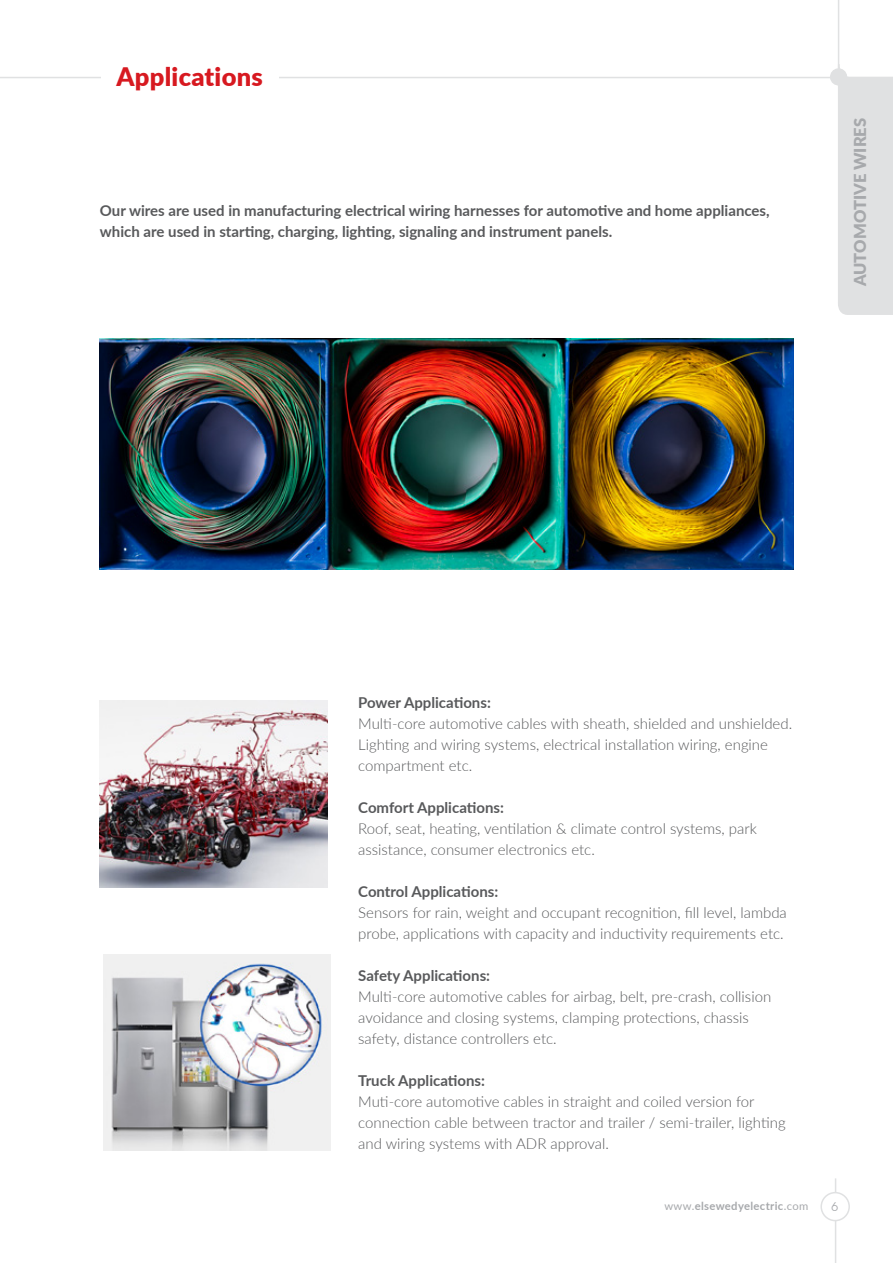
<style>
.page{position:relative;width:893px;height:1263px;background:#fff}
.page>*{position:absolute;margin:0;border:0;box-sizing:border-box;transform-origin:0 0}
.t1{font:900 25.5px "Lato";letter-spacing:.01em;color:#d71920}
.t2{font:900 16.5px "Lato";color:#a7a9ac}
.t3{font:300 15px/21px "Lato";color:#58595b}
.t4{font:700 15px/21px "Lato";color:#58595b}
.t5{font:12px "ITC Avant Garde Gothic";color:#a7a9ac}
.t6{font:700 11.25px "Lato";letter-spacing:.03em;color:#a7a9ac}
.s1{font-weight:400}
</style>
<div class="page">
<hr style="left:835px;top:1178px;width:1px;height:85px;background:#e0e1e2">
<div style="left:821px;top:1192px;width:28px;height:28px;background:#fff;border-radius:50%"></div>
<div style="left:820px;top:1192px;width:30px;height:29px;border:2px solid #e0e1e2;border-radius:50%"></div>
<div style="left:838px;top:64px;width:55px;height:251px;background:#e0e1e2"></div>
<hr style="left:0;top:77px;width:893px;height:1px;background:#e0e1e2">
<hr style="left:838px;top:0;width:1px;height:75px;background:#e0e1e2">
<div style="left:830px;top:69px;width:17px;height:16px;background:#e0e1e2;border-radius:50%"></div>
<div style="left:830px;top:68px;width:17px;height:18px;border:2px solid #e0e1e2;border-radius:50%"></div>
<div style="left:102px;top:49px;width:177px;height:58px;background:#fff"></div>
<img style="left:103px;top:955px;width:228px;height:195px">
<img style="left:100px;top:701px;width:227px;height:187px">
<img style="left:100px;top:338px;width:693px;height:232px">
<h1 class="t1" style="left:117px;top:58px;width:148px">Applications</h1>
<p class="t4" style="left:100px;top:200px;width:671px">Our wires are used in manufacturing electrical wiring harnesses for automotive and home appliances, which are used in starting, charging, lighting, signaling and instrument panels.</p>
<p class="t2" style="left:848px;top:286px;width:170px;rotate:-90deg">AUTOMOTIVE WIRES</p>
<p class="t4" style="left:358px;top:692px;width:134px">Power Applications:</p>
<p class="t3" style="left:358px;top:713px;width:435px">Multi-core automotive cables with sheath, shielded and unshielded.<br>Lighting and wiring systems, electrical installation wiring, engine compartment etc.</p>
<p class="t4" style="left:358px;top:797px;width:147px">Comfort Applications:</p>
<p class="t3" style="left:358px;top:818px;width:400px">Roof, seat, heating, ventilation &amp; climate control systems, park assistance, consumer electronics etc.</p>
<p class="t4" style="left:358px;top:881px;width:142px">Control Applications:</p>
<p class="t3" style="left:358px;top:902px;width:430px">Sensors for rain, weight and occupant recognition, fill level, lambda probe, applications with capacity and inductivity requirements etc.</p>
<p class="t4" style="left:358px;top:965px;width:133px">Safety Applications:</p>
<p class="t3" style="left:358px;top:986px;width:415px">Multi-core automotive cables for airbag, belt, pre-crash, collision avoidance and closing systems, clamping protections, chassis safety, distance controllers etc.</p>
<p class="t4" style="left:358px;top:1070px;width:128px">Truck Applications:</p>
<p class="t3" style="left:358px;top:1091px;width:429px">Muti-core automotive cables in straight and coiled version for connection cable between tractor and trailer / semi-trailer, lighting and wiring systems with ADR approval.</p>
<p class="t6" style="left:664px;top:1198px;width:145px"><span class="s1">www.</span>elsewedyelectric<span class="s1">.com</span></p>
<p class="t5" style="left:831px;top:1199px;width:8px">6</p>
</div>
